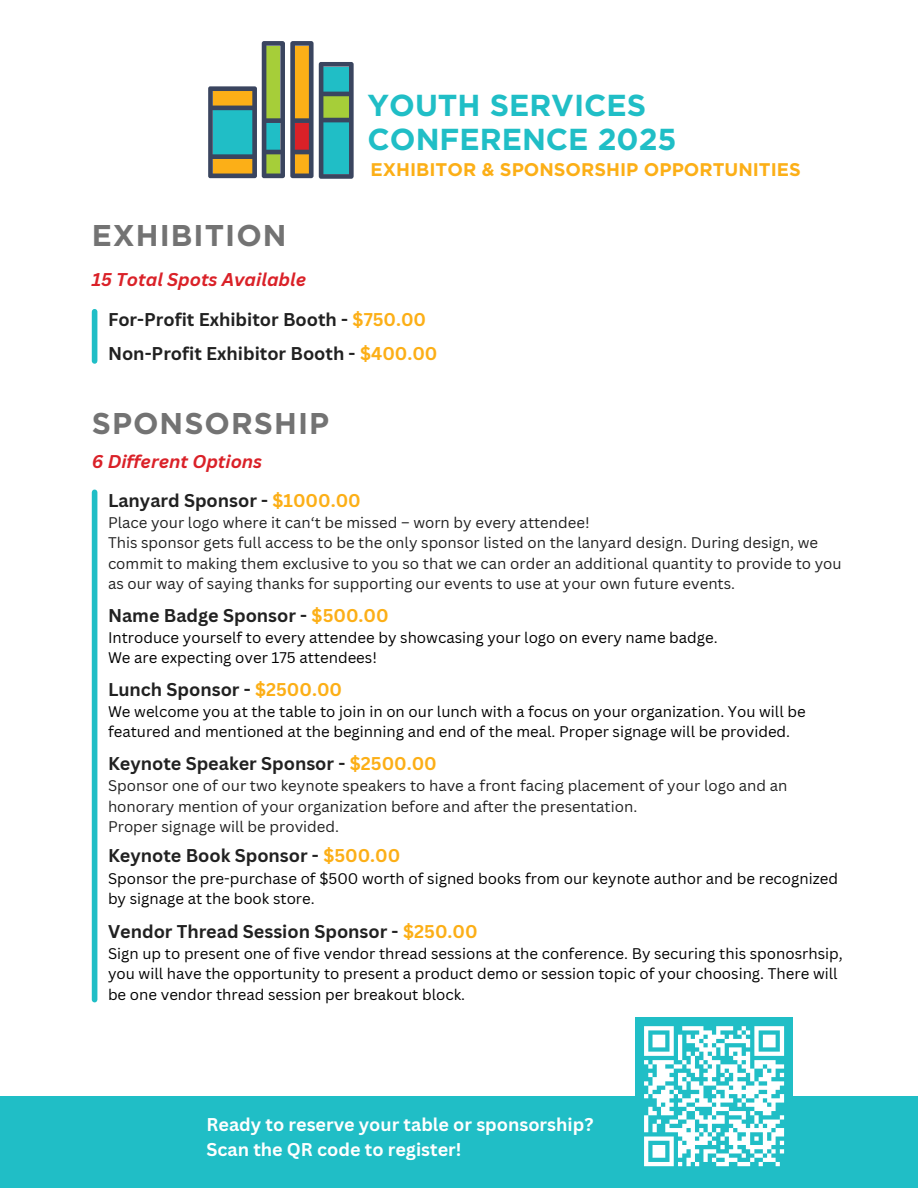
<style>
.page{position:relative;width:918px;height:1188px;background:#fff}
.page>*{position:absolute;margin:0;border:0;box-sizing:border-box;transform-origin:0 0}
.t1{font:700 30.3px/33.8px "Gotham";color:#20bec6}
.t2{font:700 30px "Gotham";letter-spacing:.035em;color:#737373}
.t3{font:700 18.3px "Gotham";color:#fcaf17}
.t4{font:700 18px "Canva Sans";color:#212121}
.t5{font:700 18px/24.8px "Canva Sans";color:#fff}
.t6{font:italic 700 18px "Canva Sans";color:#da2128}
.t7{font:15px/20.2px "Canva Sans";color:#000}
.t8{font:15px/20.2px "Canva Sans";color:#212121}
.s1{color:#fcaf17}
</style>
<div class="page">
<div style="left:92px;top:312px;width:5px;height:49px;background:#20bec6"></div>
<div style="left:92px;top:492px;width:5px;height:508px;background:#20bec6"></div>
<svg style="left:208px;top:41px;width:146px;height:138px"></svg>
<div style="left:0;top:1096px;width:918px;height:92px;background:#20bec6"></div>
<div style="left:636px;top:1018px;width:157px;height:157px;background:#20bec6"></div>
<svg style="left:644px;top:1026px;width:141px;height:141px"></svg>
<p class="t2" style="left:92px;top:217px;width:196px">EXHIBITION</p>
<p class="t6" style="left:92px;top:267px;width:216px">15 Total Spots Available</p>
<p class="t1" style="left:368px;top:88px;width:311px">YOUTH SERVICES<br>CONFERENCE 2025</p>
<p class="t3" style="left:371px;top:158px;width:432px">EXHIBITOR &amp; SPONSORSHIP OPPORTUNITIES</p>
<p class="t4" style="left:108px;top:307px;width:320px">For-Profit Exhibitor Booth - <span class="s1">$750.00</span></p>
<p class="t4" style="left:108px;top:341px;width:331px">Non-Profit Exhibitor Booth - <span class="s1">$400.00</span></p>
<p class="t2" style="left:92px;top:405px;width:239px">SPONSORSHIP</p>
<p class="t6" style="left:92px;top:449px;width:172px">6 Different Options</p>
<p class="t4" style="left:108px;top:488px;width:254px">Lanyard Sponsor - <span class="s1">$1000.00</span></p>
<h1 class="t8" style="left:108px;top:512px;width:483px">Place your logo where it can‘t be missed – worn by every attendee!</h1>
<h2 class="t8" style="left:108px;top:533px;width:735px">This sponsor gets full access to be the only sponsor listed on the lanyard design. During design, we commit to making them exclusive to you so that we can order an additional quantity to provide to you as our way of saying thanks for supporting our events to use at your own future events.</h2>
<h1 class="t4" style="left:108px;top:602px;width:282px">Name Badge Sponsor - <span class="s1">$500.00</span></h1>
<h3 class="t7" style="left:108px;top:627px;width:611px">Introduce yourself to every attendee by showcasing your logo on every name badge.</h3>
<h3 class="t7" style="left:108px;top:647px;width:271px">We are expecting over 175 attendees!</h3>
<p class="t4" style="left:108px;top:677px;width:236px">Lunch Sponsor - <span class="s1">$2500.00</span></p>
<h1 class="t7" style="left:108px;top:701px;width:699px">We welcome you at the table to join in on our lunch with a focus on your organization. You will be featured and mentioned at the beginning and end of the meal. Proper signage will be provided.</h1>
<h3 class="t4" style="left:108px;top:751px;width:330px">Keynote Speaker Sponsor - <span class="s1">$2500.00</span></h3>
<p class="t8" style="left:108px;top:776px;width:681px">Sponsor one of our two keynote speakers to have a front facing placement of your logo and an honorary mention of your organization before and after the presentation.</p>
<p class="t8" style="left:108px;top:816px;width:233px">Proper signage will be provided.</p>
<p class="t4" style="left:108px;top:843px;width:294px">Keynote Book Sponsor - <span class="s1">$500.00</span></p>
<p class="t7" style="left:108px;top:868px;width:732px">Sponsor the pre-purchase of $500 worth of signed books from our keynote author and be recognized by signage at the book store.</p>
<p class="t4" style="left:108px;top:918px;width:371px">Vendor Thread Session Sponsor - <span class="s1">$250.00</span></p>
<p class="t7" style="left:108px;top:943px;width:736px">Sign up to present one of five vendor thread sessions at the conference. By securing this sponosrhsip, you will have the opportunity to present a product demo or session topic of your choosing. There will be one vendor thread session per breakout block.</p>
<p class="t5" style="left:207px;top:1112px;width:388px">Ready to reserve your table or sponsorship?<br>Scan the QR code to register!</p>
</div>
